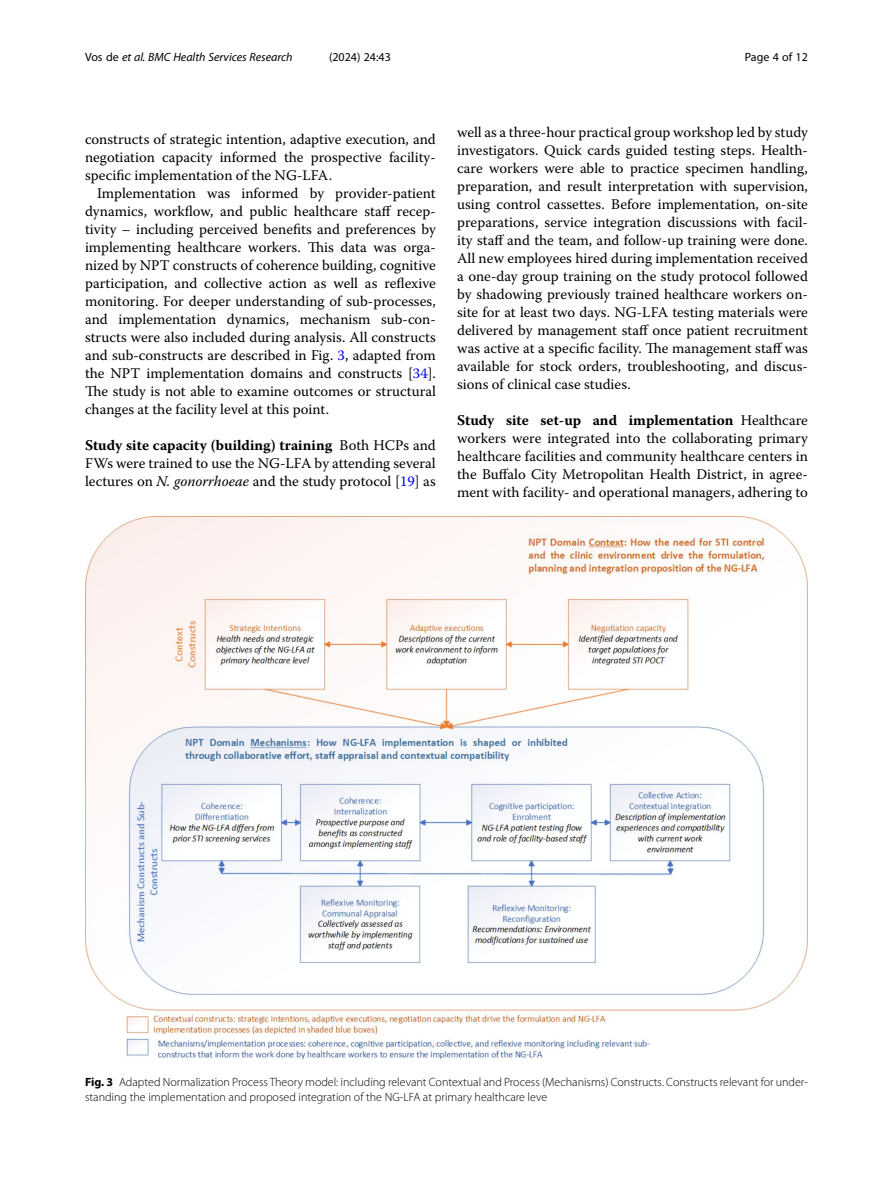
<style>
.page{position:relative;width:893px;height:1191px;background:#fff}
.page>*{position:absolute;margin:0;border:0;box-sizing:border-box;transform-origin:0 0}
.Formalpara_RuninHead{font:14.7px/18px "Warnock Pro";color:#000;text-align:justify}
.Body_Text_Indent{font:14.7px/18px "Warnock Pro";color:#000;text-align:justify}
.Body_Text{font:14.7px/18px "Warnock Pro";color:#000;text-align:justify}
.Figure_Caption{font:300 12px/15px "Myriad Pro";color:#000}
.t1{font:italic 12px "Myriad Pro";color:#000}
.t2{font:12px "Myriad Pro";color:#000}
.s1{font-style:normal}
.s2{color:#00f}
.s3{font-weight:700}
.s4{font-style:italic}
</style>
<div class="page">
<img style="left:85px;top:516px;width:723px;height:543px">
<p class="t1" style="left:85px;top:50px;width:209px"><span class="s1">Vos de</span> et al. BMC Health Services Research</p>
<p class="t2" style="left:329px;top:50px;width:63px">(2024) 24:43</p>
<p class="t2" style="left:745px;top:50px;width:65px">Page 4 of 12</p>
<p class="Body_Text" style="left:85px;top:130px;width:352px">constructs of strategic intention, adaptive execution, and negotiation capacity informed the prospective facility&shy;specific implementation of the NG-LFA.</p>
<p class="Body_Text_Indent" style="left:85px;top:184px;width:352px;text-indent:12px">Implementation was informed by provider-patient dynamics, workflow, and public healthcare staff recep&shy;tivity – including perceived benefits and preferences by implementing healthcare workers. This data was orga&shy;nized by NPT constructs of coherence building, cognitive participation, and collective action as well as reflexive monitoring. For deeper understanding of sub-processes, and implementation dynamics, mechanism sub-con&shy;structs were also included during analysis. All constructs and sub-constructs are described in Fig. <span class="s2">3</span>, adapted from the NPT implementation domains and constructs [<span class="s2">34</span>].<br>The study is not able to examine outcomes or structural changes at the facility level at this point.</p>
<p class="Formalpara_RuninHead" style="left:85px;top:436px;width:352px"><span class="s3">Study site capacity (building) training</span> Both HCPs and FWs were trained to use the NG-LFA by attending several lectures on <span class="s4">N. gonorrhoeae</span> and the study protocol [<span class="s2">19</span>] as</p>
<p class="Formalpara_RuninHead" style="left:457px;top:123px;width:352px">well as a three-hour practical group workshop led by study investigators. Quick cards guided testing steps. Health&shy;care workers were able to practice specimen handling, preparation, and result interpretation with supervision, using control cassettes. Before implementation, on-site preparations, service integration discussions with facil&shy;ity staff and the team, and follow-up training were done.<br>All new employees hired during implementation received a one-day group training on the study protocol followed by shadowing previously trained healthcare workers on&shy;site for at least two days. NG-LFA testing materials were delivered by management staff once patient recruitment was active at a specific facility. The management staff was available for stock orders, troubleshooting, and discus&shy;sions of clinical case studies.</p>
<p class="Formalpara_RuninHead" style="left:457px;top:411px;width:352px"><span class="s3">Study site set-up and implementation</span> Healthcare workers were integrated into the collaborating primary healthcare facilities and community healthcare centers in the Buffalo City Metropolitan Health District, in agree&shy;ment with facility- and operational managers, adhering to</p>
<p class="Figure_Caption" style="left:85px;top:1074px;width:724px"><span class="s3">Fig. 3</span> Adapted Normalization Process Theory model: including relevant Contextual and Process (Mechanisms) Constructs. Constructs relevant for under&shy;standing the implementation and proposed integration of the NG-LFA at primary healthcare leve</p>
</div>
